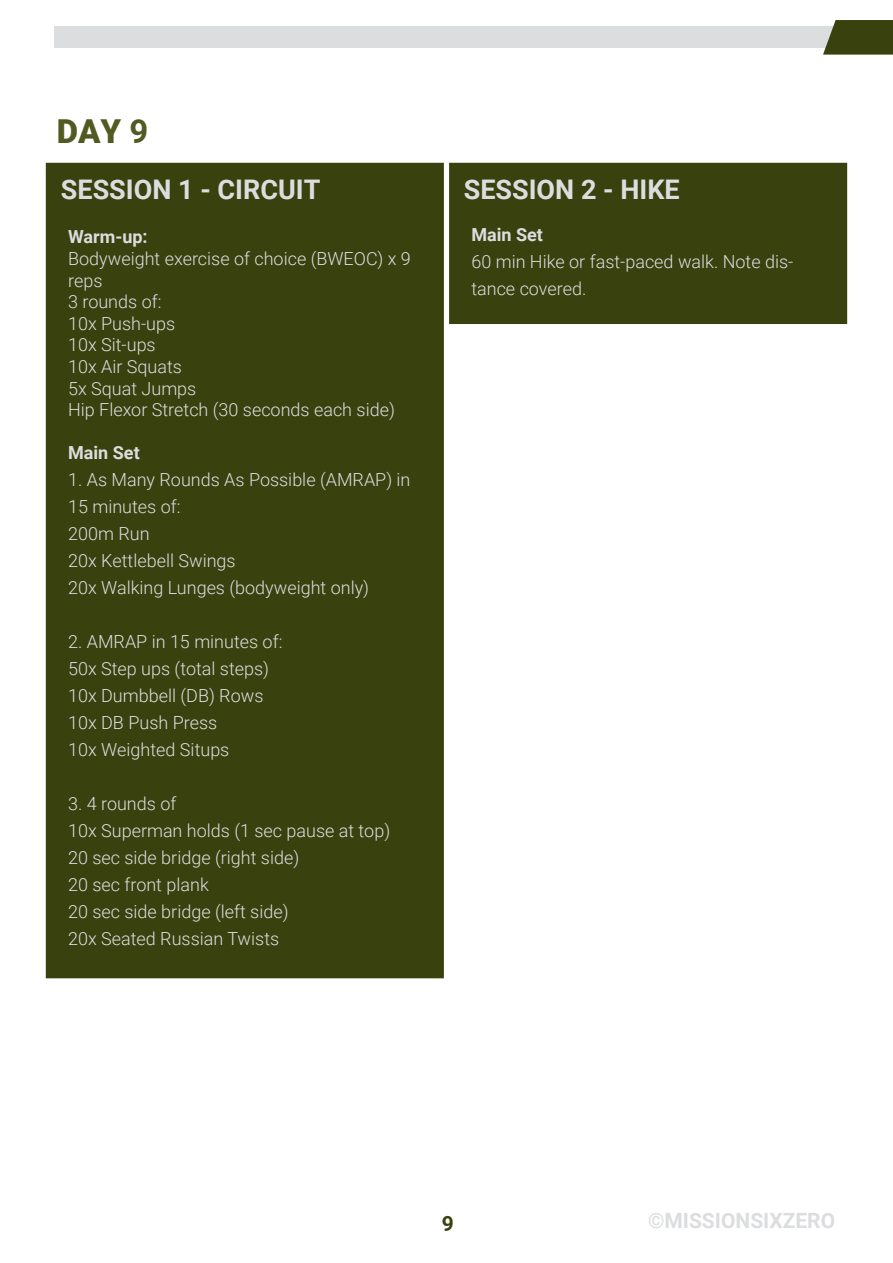
<style>
.page{position:relative;width:893px;height:1263px;background:#fff}
.page>*{position:absolute;margin:0;border:0;box-sizing:border-box;transform-origin:0 0}
.Subtitle{font:900 33px "Roboto";color:#515a21}
.Subtitle-2{font:700 27px "Roboto";color:#dcdddf}
.t1{font:700 21px "Roboto";color:#dcdddf}
.t2{font:700 21px "Roboto";color:#39420e}
.Text_Area{font:300 18px/27px "Roboto";color:#dcdddf}
.Text_Area-2{font:700 18px "Roboto";color:#dcdddf}
.s1{font-weight:700}
</style>
<div class="page">
<svg style="left:823px;top:20px;width:70px;height:35px"></svg>
<div style="left:54px;top:26px;width:839px;height:21px;background:#dcdddf"></div>
<div style="left:46px;top:163px;width:398px;height:815px;background:#39420e"></div>
<div style="left:449px;top:163px;width:398px;height:161px;background:#39420e"></div>
<p class="Subtitle" style="left:57px;top:108px;width:93px">DAY <span class="s1">9</span></p>
<p class="Subtitle-2" style="left:61px;top:171px;width:261px">SESSION 1 - CIRCUIT</p>
<p class="Subtitle-2" style="left:464px;top:171px;width:218px">SESSION 2 - HIKE</p>
<p class="Text_Area-2" style="left:68px;top:224px;width:81px">Warm-up:</p>
<p class="Text_Area" style="left:68px;top:247px;width:344px;line-height:21.6px">Bodyweight exercise of choice (BWEOC) x 9 reps</p>
<p class="Text_Area" style="left:68px;top:288px;width:95px">3 rounds of:</p>
<p class="Text_Area" style="left:68px;top:309px;width:109px">10x Push-ups</p>
<p class="Text_Area" style="left:68px;top:331px;width:89px">10x Sit-ups</p>
<p class="Text_Area" style="left:68px;top:352px;width:115px">10x Air Squats</p>
<p class="Text_Area" style="left:68px;top:374px;width:130px">5x Squat Jumps</p>
<p class="Text_Area" style="left:68px;top:396px;width:328px">Hip Flexor Stretch (30 seconds each side)</p>
<p class="Text_Area-2" style="left:68px;top:440px;width:73px">Main Set</p>
<p class="Text_Area" style="left:68px;top:466px;width:344px">1. As Many Rounds As Possible (AMRAP) in<br>15 minutes of:</p>
<p class="Text_Area" style="left:68px;top:520px;width:83px">200m Run</p>
<p class="Text_Area" style="left:68px;top:547px;width:169px">20x Kettlebell Swings</p>
<p class="Text_Area" style="left:68px;top:574px;width:303px">20x Walking Lunges (bodyweight only)</p>
<p class="Text_Area" style="left:68px;top:628px;width:216px">2. AMRAP in 15 minutes of:</p>
<p class="Text_Area" style="left:68px;top:655px;width:202px">50x Step ups (total steps)</p>
<p class="Text_Area" style="left:68px;top:682px;width:197px">10x Dumbbell (DB) Rows</p>
<p class="Text_Area" style="left:68px;top:709px;width:151px">10x DB Push Press</p>
<p class="Text_Area" style="left:68px;top:736px;width:163px">10x Weighted Situps</p>
<p class="Text_Area" style="left:68px;top:790px;width:110px">3. 4 rounds of</p>
<p class="Text_Area" style="left:68px;top:817px;width:324px">10x Superman holds (1 sec pause at top)</p>
<p class="Text_Area" style="left:68px;top:844px;width:233px">20 sec side bridge (right side)</p>
<p class="Text_Area" style="left:68px;top:871px;width:142px">20 sec front plank</p>
<p class="Text_Area" style="left:68px;top:898px;width:222px">20 sec side bridge (left side)</p>
<p class="Text_Area" style="left:68px;top:925px;width:213px">20x Seated Russian Twists</p>
<p class="Text_Area" style="left:471px;top:220px;width:323px"><span class="s1">Main Set<br></span>60 min Hike or fast-paced walk. Note dis&shy;tance covered.</p>
<p class="t2" style="left:442px;top:1209px;width:14px">9</p>
<p class="t1" style="left:648px;top:1206px;width:189px">©MISSIONSIXZERO</p>
</div>
